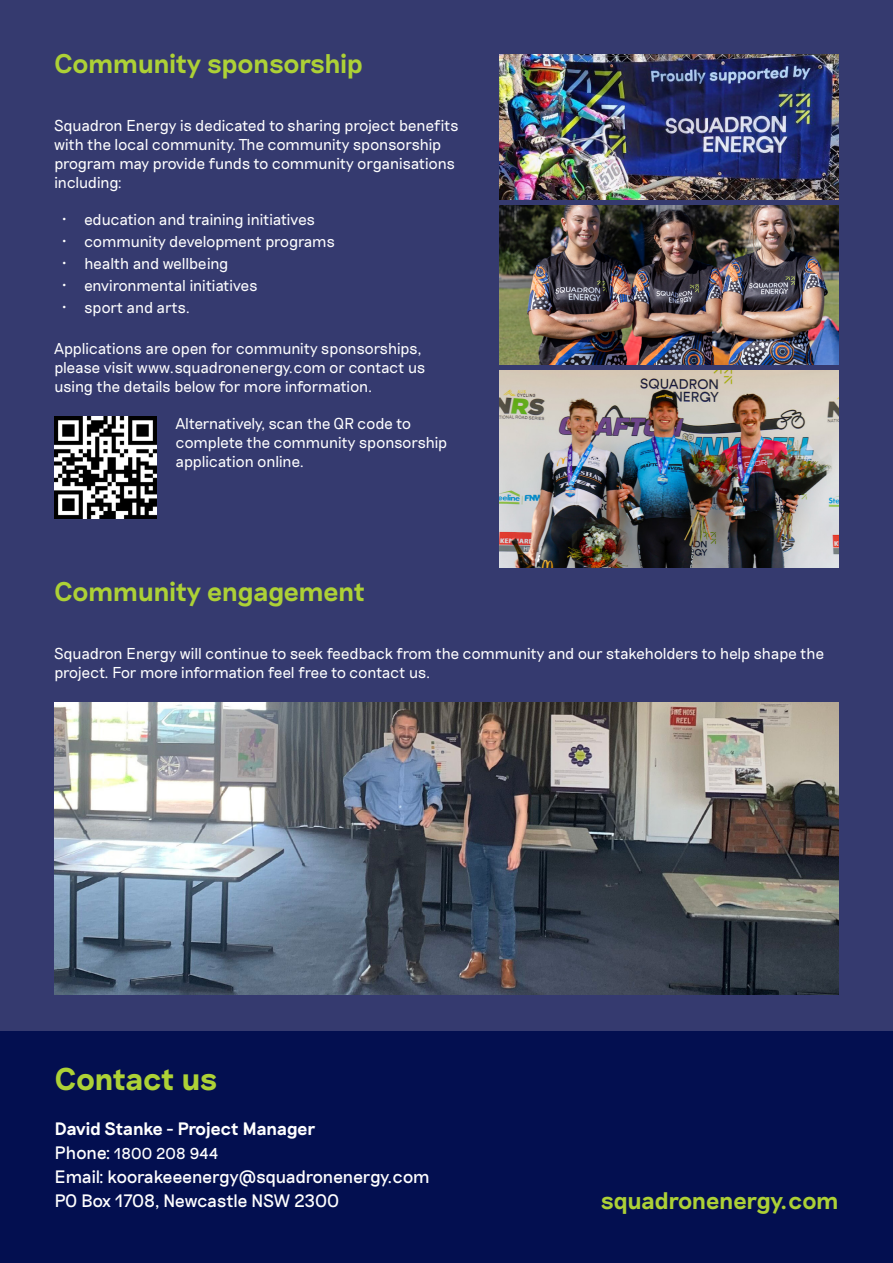
<style>
.page{position:relative;width:893px;height:1263px;background:#fff}
.page>*{position:absolute;margin:0;border:0;box-sizing:border-box;transform-origin:0 0}
.t1{font:700 31.5px "Riposte";letter-spacing:-.045em;color:#add136}
.t2{font:600 27px "Riposte";letter-spacing:-.045em;color:#add136}
.t3{font:600 24px "Riposte";letter-spacing:-.045em;color:#add136}
.t4{font:18px/24px "Riposte";letter-spacing:-.03em;color:#fff}
.t5{font:600 18px "Riposte";letter-spacing:-.035em;color:#fff}
.t6{font:300 15.75px/18.9px "Riposte";letter-spacing:-.04em;color:#fff}
.t7{font:15.75px "Riposte";letter-spacing:-.03em;color:#fff}
.s1{font-size:18px}
</style>
<div class="page">
<div style="left:0;top:0;width:893px;height:1050px;background:#353a6f"></div>
<div style="left:0;top:1031px;width:893px;height:232px;background:#030f50"></div>
<img style="left:54px;top:416px;width:102px;height:103px">
<img style="left:500px;top:54px;width:339px;height:145px">
<img style="left:500px;top:205px;width:339px;height:159px">
<img style="left:54px;top:702px;width:785px;height:293px">
<img style="left:500px;top:370px;width:339px;height:197px">
<h2 class="t2" style="left:54px;top:48px;width:311px">Community sponsorship</h2>
<p class="t6" style="left:54px;top:116px;width:406px">Squadron Energy is dedicated to sharing project benefits with the local community. The community sponsorship program may provide funds to community organisations including:</p>
<p class="t6" style="left:61px;top:211px;width:255px">• education and training initiatives</p>
<p class="t6" style="left:61px;top:233px;width:275px">• community development programs</p>
<p class="t6" style="left:61px;top:255px;width:169px">• health and wellbeing</p>
<p class="t6" style="left:61px;top:277px;width:198px">• environmental initiatives</p>
<p class="t6" style="left:61px;top:298px;width:130px">• sport and arts.</p>
<p class="t6" style="left:54px;top:339px;width:373px">Applications are open for community sponsorships, please visit www.squadronenergy.com or contact us using the details below for more information.</p>
<p class="t6" style="left:175px;top:415px;width:273px">Alternatively, scan the QR code to complete the community sponsorship application online.</p>
<h2 class="t2" style="left:54px;top:576px;width:313px">Community engagement</h2>
<p class="t6" style="left:54px;top:645px;width:772px">Squadron Energy will continue to seek feedback from the community and our stakeholders to help shape the project. For more information feel free to contact us.</p>
<h1 class="t1" style="left:54px;top:1060px;width:165px">Contact us</h1>
<p class="t5" style="left:54px;top:1119px;width:263px">David Stanke - Project Manager</p>
<p class="t7" style="left:54px;top:1145px;width:165px"><span class="s1">Phone:</span> 1800 208 944</p>
<p class="t4" style="left:54px;top:1166px;width:377px">Email: koorakeeenergy@squadronenergy.com<br>PO Box 1708, Newcastle NSW 2300</p>
<h3 class="t3" style="left:601px;top:1186px;width:240px">squadronenergy.com</h3>
</div>
